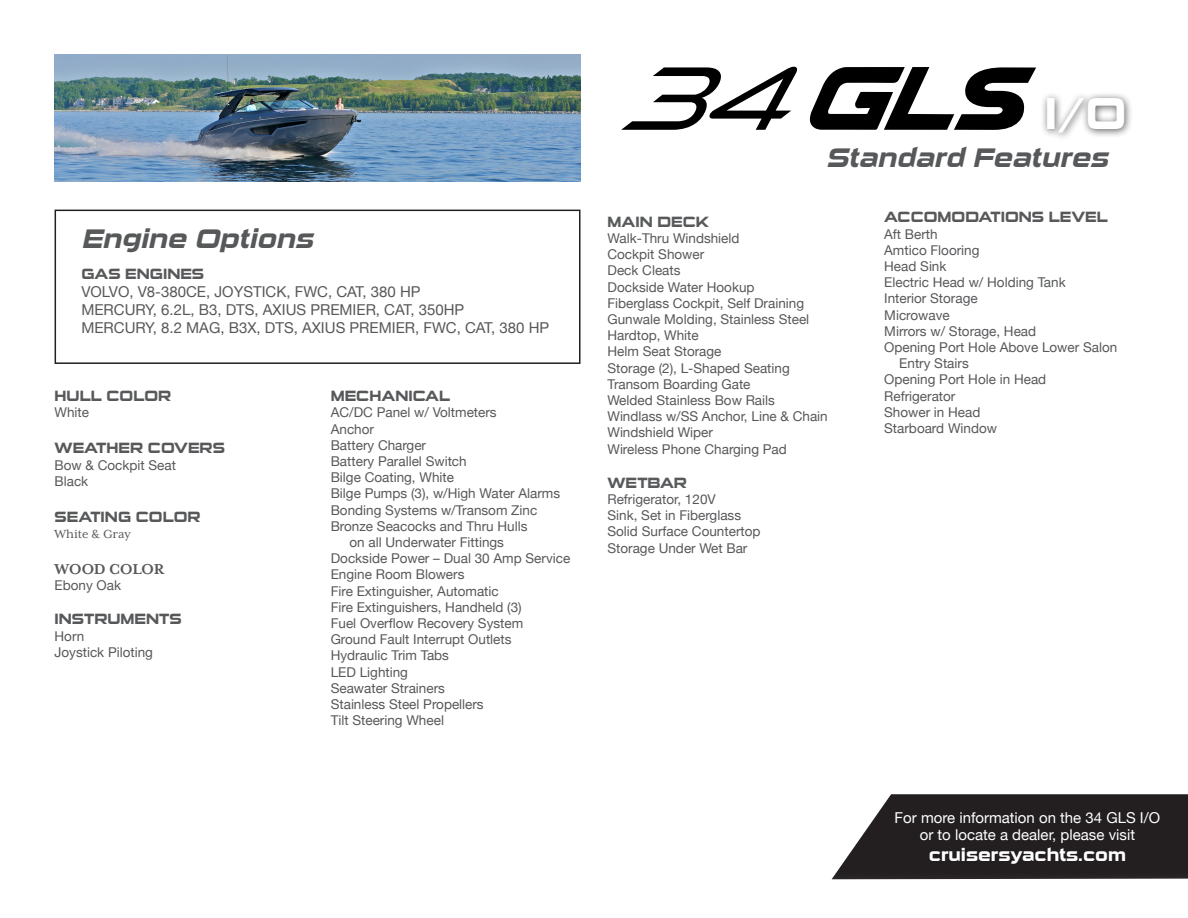
<style>
.page{position:relative;width:1188px;height:918px;background:#fff}
.page>*{position:absolute;margin:0;border:0;box-sizing:border-box;transform-origin:0 0}
.t1{font:italic 93.15px "Ethnocentric Lt";color:#000}
.t2{font:700 45px "Sui Generis Rg";color:#fff}
.t3{font:italic 700 27px "Sui Generis Rg";color:#57585a}
.t4{font:700 18px "Sui Generis Rg";color:#fff}
.t5{font:700 16.5px "Mrs Eaves XL Serif OT";letter-spacing:-.01em;color:#57585a}
.t6{font:15px "Helvetica Neue";color:#57585a}
.t7{font:700 15px "Sui Generis Rg";color:#57585a}
.t8{font:15px "Helvetica Neue";color:#fff}
.t9{font:700 15px "Sui Generis Rg";color:#58595b}
.Paragraph_Style_1{font:13.5px "Helvetica Neue";color:#57585a}
.Paragraph_Style_1-2{font:13.5px "Mrs Eaves XL Serif OT";color:#57585a}
</style>
<div class="page">
<svg style="left:832px;top:794px;width:356px;height:85px;background:#363233"></svg>
<div style="left:55px;top:210px;width:525px;height:154px;border:2px solid #231f20"></div>
<img style="left:55px;top:54px;width:525px;height:128px">
<div style="left:1040px;top:92px;width:94px;height:49px;background:#231f20;opacity:.75"></div>
<svg style="left:809px;top:67px;width:227px;height:63px"></svg>
<p class="t3" style="left:81px;top:223px;width:233px">Engine Options</p>
<p class="t7" style="left:81px;top:265px;width:124px">GAS ENGINES</p>
<p class="t6" style="left:81px;top:281px;width:341px">VOLVO, V8-380CE, JOYSTICK, FWC, CAT, 380 HP</p>
<p class="t6" style="left:81px;top:299px;width:384px">MERCURY, 6.2L, B3, DTS, AXIUS PREMIER, CAT, 350HP</p>
<p class="t6" style="left:81px;top:317px;width:469px">MERCURY, 8.2 MAG, B3X, DTS, AXIUS PREMIER, FWC, CAT, 380 HP</p>
<p class="t7" style="left:55px;top:387px;width:118px">HULL COLOR</p>
<p class="Paragraph_Style_1" style="left:55px;top:403px;width:36px">White</p>
<p class="t7" style="left:55px;top:440px;width:172px">WEATHER COVERS</p>
<p class="Paragraph_Style_1" style="left:55px;top:455px;width:123px">Bow &amp; Cockpit Seat</p>
<p class="Paragraph_Style_1" style="left:55px;top:471px;width:35px">Black</p>
<p class="t7" style="left:55px;top:508px;width:148px">SEATING COLOR</p>
<p class="Paragraph_Style_1-2" style="left:55px;top:527px;width:78px">White &amp; Gray</p>
<p class="t5" style="left:55px;top:561px;width:111px">WOOD COLOR</p>
<p class="Paragraph_Style_1" style="left:55px;top:576px;width:68px">Ebony Oak</p>
<p class="t7" style="left:55px;top:611px;width:129px">INSTRUMENTS</p>
<p class="Paragraph_Style_1" style="left:55px;top:626px;width:31px">Horn</p>
<p class="Paragraph_Style_1" style="left:55px;top:642px;width:100px">Joystick Piloting</p>
<p class="t7" style="left:331px;top:387px;width:121px">MECHANICAL</p>
<p class="Paragraph_Style_1" style="left:331px;top:403px;width:167px">AC/DC Panel w/ Voltmeters</p>
<p class="Paragraph_Style_1" style="left:331px;top:419px;width:45px">Anchor</p>
<p class="Paragraph_Style_1" style="left:331px;top:435px;width:97px">Battery Charger</p>
<p class="Paragraph_Style_1" style="left:331px;top:452px;width:137px">Battery Parallel Switch</p>
<p class="Paragraph_Style_1" style="left:331px;top:468px;width:125px">Bilge Coating, White</p>
<p class="Paragraph_Style_1" style="left:331px;top:484px;width:231px">Bilge Pumps (3), w/High Water Alarms</p>
<p class="Paragraph_Style_1" style="left:331px;top:500px;width:208px">Bonding Systems w/Transom Zinc</p>
<p class="Paragraph_Style_1" style="left:331px;top:516px;width:198px">Bronze Seacocks and Thru Hulls</p>
<p class="Paragraph_Style_1" style="left:350px;top:533px;width:156px">on all Underwater Fittings</p>
<p class="Paragraph_Style_1" style="left:331px;top:549px;width:241px">Dockside Power – Dual 30 Amp Service</p>
<p class="Paragraph_Style_1" style="left:331px;top:565px;width:135px">Engine Room Blowers</p>
<p class="Paragraph_Style_1" style="left:331px;top:581px;width:170px">Fire Extinguisher, Automatic</p>
<p class="Paragraph_Style_1" style="left:331px;top:597px;width:193px">Fire Extinguishers, Handheld (3)</p>
<p class="Paragraph_Style_1" style="left:331px;top:614px;width:194px">Fuel Overflow Recovery System</p>
<p class="Paragraph_Style_1" style="left:331px;top:630px;width:182px">Ground Fault Interrupt Outlets</p>
<p class="Paragraph_Style_1" style="left:331px;top:646px;width:120px">Hydraulic Trim Tabs</p>
<p class="Paragraph_Style_1" style="left:331px;top:662px;width:79px">LED Lighting</p>
<p class="Paragraph_Style_1" style="left:331px;top:678px;width:116px">Seawater Strainers</p>
<p class="Paragraph_Style_1" style="left:331px;top:695px;width:154px">Stainless Steel Propellers</p>
<p class="Paragraph_Style_1" style="left:331px;top:711px;width:115px">Tilt Steering Wheel</p>
<h1 class="t1" style="left:620px;top:42px;width:203px">34</h1>
<p class="t2" style="left:1045px;top:87px;width:84px">I/O</p>
<p class="t3" style="left:826px;top:142px;width:283px">Standard Features</p>
<p class="t9" style="left:608px;top:213px;width:103px">MAIN DECK</p>
<p class="Paragraph_Style_1" style="left:608px;top:228px;width:134px">Walk-Thru Windshield</p>
<p class="Paragraph_Style_1" style="left:608px;top:245px;width:98px">Cockpit Shower</p>
<p class="Paragraph_Style_1" style="left:608px;top:261px;width:75px">Deck Cleats</p>
<p class="Paragraph_Style_1" style="left:608px;top:277px;width:149px">Dockside Water Hookup</p>
<p class="Paragraph_Style_1" style="left:608px;top:293px;width:198px">Fiberglass Cockpit, Self Draining</p>
<p class="Paragraph_Style_1" style="left:608px;top:309px;width:203px">Gunwale Molding, Stainless Steel</p>
<p class="Paragraph_Style_1" style="left:608px;top:326px;width:93px">Hardtop, White</p>
<p class="Paragraph_Style_1" style="left:608px;top:342px;width:116px">Helm Seat Storage</p>
<p class="Paragraph_Style_1" style="left:608px;top:358px;width:184px">Storage (2), L-Shaped Seating</p>
<p class="Paragraph_Style_1" style="left:608px;top:374px;width:145px">Transom Boarding Gate</p>
<p class="Paragraph_Style_1" style="left:608px;top:390px;width:169px">Welded Stainless Bow Rails</p>
<p class="Paragraph_Style_1" style="left:608px;top:407px;width:222px">Windlass w/SS Anchor, Line &amp; Chain</p>
<p class="Paragraph_Style_1" style="left:608px;top:423px;width:107px">Windshield Wiper</p>
<p class="Paragraph_Style_1" style="left:608px;top:439px;width:181px">Wireless Phone Charging Pad</p>
<p class="t9" style="left:608px;top:474px;width:81px">WETBAR</p>
<p class="Paragraph_Style_1" style="left:608px;top:489px;width:110px">Refrigerator, 120V</p>
<p class="Paragraph_Style_1" style="left:608px;top:506px;width:135px">Sink, Set in Fiberglass</p>
<p class="Paragraph_Style_1" style="left:608px;top:522px;width:155px">Solid Surface Countertop</p>
<p class="Paragraph_Style_1" style="left:608px;top:538px;width:141px">Storage Under Wet Bar</p>
<p class="t7" style="left:884px;top:208px;width:225px">ACCOMODATIONS LEVEL</p>
<p class="Paragraph_Style_1" style="left:884px;top:224px;width:55px">Aft Berth</p>
<p class="Paragraph_Style_1" style="left:884px;top:240px;width:97px">Amtico Flooring</p>
<p class="Paragraph_Style_1" style="left:884px;top:256px;width:64px">Head Sink</p>
<p class="Paragraph_Style_1" style="left:884px;top:273px;width:183px">Electric Head w/ Holding Tank</p>
<p class="Paragraph_Style_1" style="left:884px;top:289px;width:95px">Interior Storage</p>
<p class="Paragraph_Style_1" style="left:884px;top:305px;width:67px">Microwave</p>
<p class="Paragraph_Style_1" style="left:884px;top:321px;width:153px">Mirrors w/ Storage, Head</p>
<p class="Paragraph_Style_1" style="left:884px;top:337px;width:235px">Opening Port Hole Above Lower Salon</p>
<p class="Paragraph_Style_1" style="left:899px;top:354px;width:71px">Entry Stairs</p>
<p class="Paragraph_Style_1" style="left:884px;top:370px;width:164px">Opening Port Hole in Head</p>
<p class="Paragraph_Style_1" style="left:884px;top:386px;width:73px">Refrigerator</p>
<p class="Paragraph_Style_1" style="left:884px;top:402px;width:98px">Shower in Head</p>
<p class="Paragraph_Style_1" style="left:884px;top:418px;width:114px">Starboard Window</p>
<p class="t8" style="left:895px;top:807px;width:267px">For more information on the 34 GLS I/O</p>
<p class="t8" style="left:920px;top:824px;width:217px">or to locate a dealer, please visit</p>
<p class="t4" style="left:929px;top:844px;width:199px">cruisersyachts.com</p>
</div>
